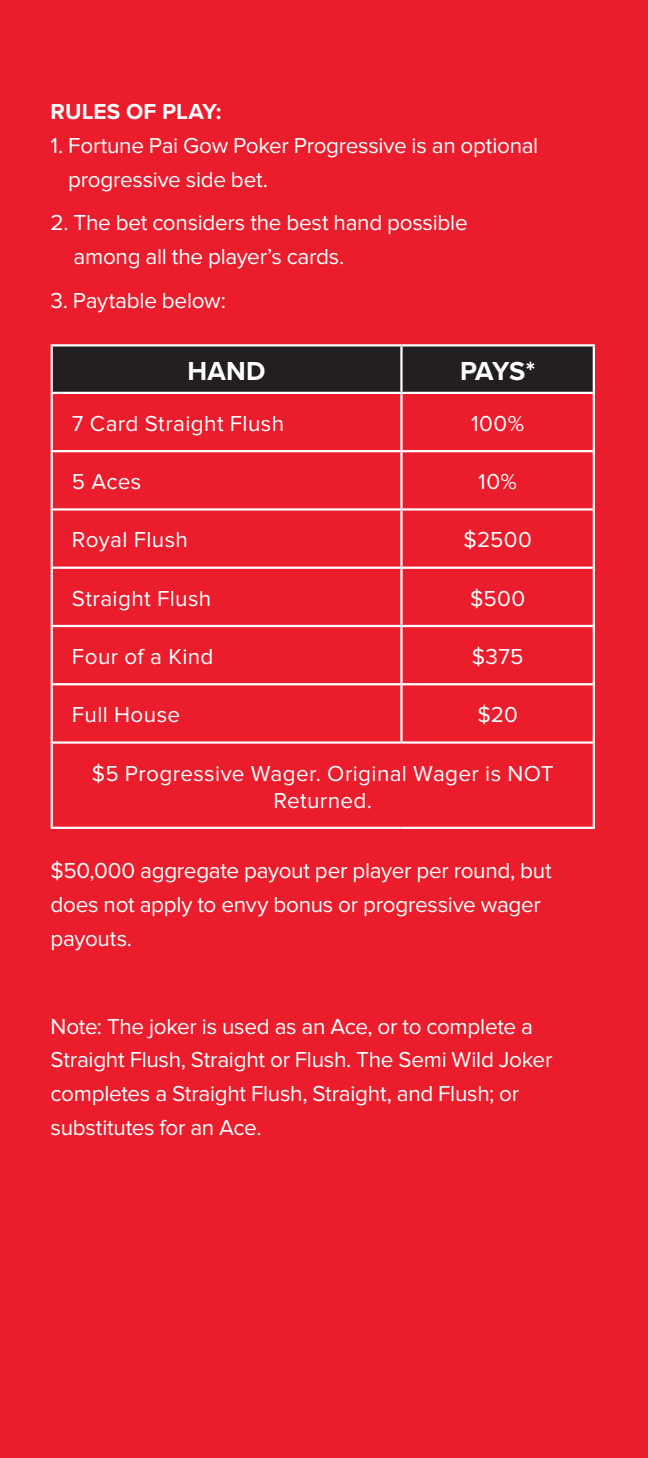
<style>
.page{position:relative;width:648px;height:1458px;background:#eb1c2c}
.page>*{position:absolute;margin:0;border:0;box-sizing:border-box;transform-origin:0 0}
.t1{font:700 27px "Proxima Nova";color:#fff}
.t2{font:22.5px/33.8px "Proxima Nova";letter-spacing:-.01em;color:#fff}
.t3{font:22.5px/27px "Proxima Nova";letter-spacing:.015em;color:#fff;text-align:center}
.t4{font:700 22.5px "Proxima Nova";letter-spacing:.005em;color:#fff}
</style>
<div class="page">
<div style="left:52px;top:346px;width:542px;height:46px;background:#231f20"></div>
<hr style="left:51px;top:344px;width:350px;height:2px;background:#fff">
<hr style="left:51px;top:347px;width:2px;height:45px;background:#fff">
<hr style="left:51px;top:452px;width:2px;height:56px;background:#fff">
<hr style="left:51px;top:569px;width:2px;height:56px;background:#fff">
<hr style="left:51px;top:685px;width:2px;height:56px;background:#fff">
<hr style="left:51px;top:392px;width:350px;height:2px;background:#fff">
<hr style="left:51px;top:394px;width:2px;height:56px;background:#fff">
<hr style="left:401px;top:392px;width:194px;height:2px;background:#fff">
<hr style="left:51px;top:450px;width:350px;height:2px;background:#fff">
<hr style="left:401px;top:450px;width:194px;height:2px;background:#fff">
<hr style="left:51px;top:508px;width:350px;height:3px;background:#fff">
<hr style="left:51px;top:511px;width:2px;height:56px;background:#fff">
<hr style="left:401px;top:508px;width:194px;height:3px;background:#fff">
<hr style="left:51px;top:567px;width:350px;height:2px;background:#fff">
<hr style="left:401px;top:567px;width:194px;height:2px;background:#fff">
<hr style="left:51px;top:625px;width:350px;height:2px;background:#fff">
<hr style="left:51px;top:627px;width:2px;height:56px;background:#fff">
<hr style="left:401px;top:625px;width:194px;height:2px;background:#fff">
<hr style="left:51px;top:683px;width:350px;height:2px;background:#fff">
<hr style="left:401px;top:683px;width:194px;height:2px;background:#fff">
<hr style="left:51px;top:741px;width:350px;height:3px;background:#fff">
<hr style="left:51px;top:744px;width:2px;height:83px;background:#fff">
<hr style="left:401px;top:741px;width:194px;height:3px;background:#fff">
<hr style="left:593px;top:744px;width:2px;height:83px;background:#fff">
<hr style="left:51px;top:827px;width:350px;height:2px;background:#fff">
<hr style="left:401px;top:827px;width:194px;height:2px;background:#fff">
<hr style="left:401px;top:344px;width:194px;height:2px;background:#fff">
<hr style="left:400px;top:347px;width:3px;height:45px;background:#fff">
<hr style="left:593px;top:347px;width:2px;height:45px;background:#fff">
<hr style="left:400px;top:394px;width:3px;height:56px;background:#fff">
<hr style="left:593px;top:394px;width:2px;height:56px;background:#fff">
<hr style="left:400px;top:452px;width:3px;height:56px;background:#fff">
<hr style="left:593px;top:452px;width:2px;height:56px;background:#fff">
<hr style="left:400px;top:511px;width:3px;height:56px;background:#fff">
<hr style="left:593px;top:511px;width:2px;height:56px;background:#fff">
<hr style="left:400px;top:569px;width:3px;height:56px;background:#fff">
<hr style="left:593px;top:569px;width:2px;height:56px;background:#fff">
<hr style="left:400px;top:627px;width:3px;height:56px;background:#fff">
<hr style="left:593px;top:627px;width:2px;height:56px;background:#fff">
<hr style="left:400px;top:685px;width:3px;height:56px;background:#fff">
<hr style="left:593px;top:685px;width:2px;height:56px;background:#fff">
<p class="t4" style="left:51px;top:95px;width:172px">RULES OF PLAY:</p>
<p class="t2" style="left:68px;top:129px;width:472px;text-indent:-18px">1. Fortune Pai Gow Poker Progressive is an optional progressive side bet.</p>
<p class="t2" style="left:74px;top:206px;width:396px;text-indent:-23px">2. The bet considers the best hand possible among all the player’s cards.</p>
<p class="t2" style="left:51px;top:284px;width:177px">3. Paytable below:</p>
<p class="t1" style="left:188px;top:351px;width:80px">HAND</p>
<p class="t1" style="left:460px;top:351px;width:77px">PAYS*</p>
<p class="t3" style="left:72px;top:410px;width:214px">7 Card Straight Flush</p>
<p class="t2" style="left:471px;top:407px;width:55px">100%</p>
<p class="t2" style="left:72px;top:465px;width:71px">5 Aces</p>
<p class="t2" style="left:478px;top:465px;width:40px">10%</p>
<p class="t3" style="left:72px;top:527px;width:117px">Royal Flush</p>
<p class="t2" style="left:463px;top:523px;width:70px">$2500</p>
<p class="t3" style="left:72px;top:585px;width:141px">Straight Flush</p>
<p class="t2" style="left:470px;top:582px;width:57px">$500</p>
<p class="t3" style="left:72px;top:643px;width:143px">Four of a Kind</p>
<p class="t2" style="left:472px;top:640px;width:53px">$375</p>
<p class="t3" style="left:72px;top:702px;width:110px">Full House</p>
<p class="t2" style="left:477px;top:698px;width:42px">$20</p>
<p class="t3" style="left:92px;top:760px;width:463px">$5 Progressive Wager. Original Wager is NOT<br>Returned.</p>
<p class="t2" style="left:51px;top:854px;width:503px">$50,000 aggregate payout per player per round, but does not apply to envy bonus or progressive wager payouts.</p>
<p class="t2" style="left:51px;top:1010px;width:503px">Note: The joker is used as an Ace, or to complete a Straight Flush, Straight or Flush. The Semi Wild Joker completes a Straight Flush, Straight, and Flush; or substitutes for an Ace.</p>
</div>
